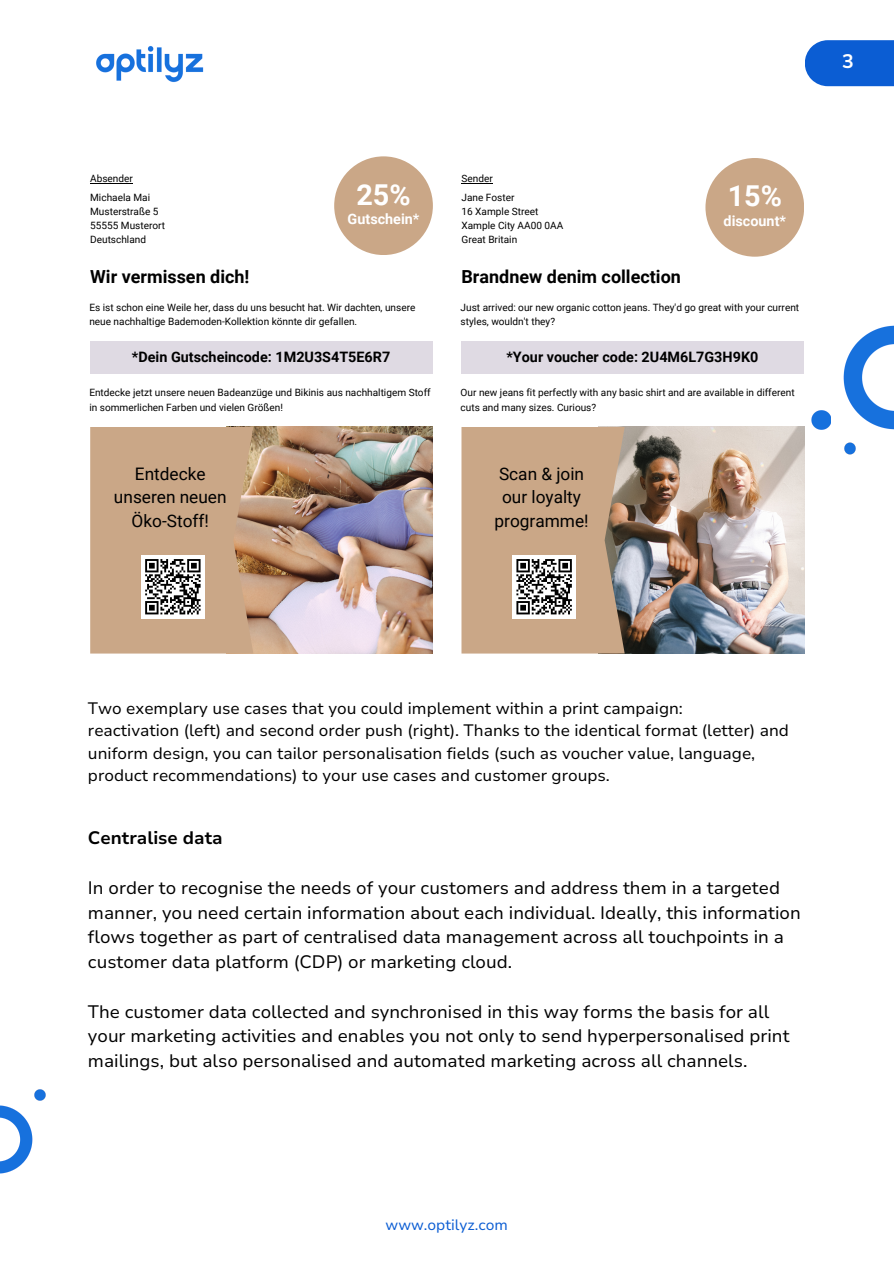
<style>
.page{position:relative;width:894px;height:1264px;background:#fff}
.page>*{position:absolute;margin:0;border:0;box-sizing:border-box;transform-origin:0 0}
.t1{font:700 28.8px "Roboto";color:#fff}
.t2{font:700 19.5px "Nunito Sans 10 pt";color:#fff}
.t3{font:18px/24.8px "Nunito Sans 10 pt";color:#000}
.t4{font:700 18px "Roboto";color:#000}
.t5{font:700 18px "Nunito Sans 10 pt";color:#000}
.t6{font:17.25px/23.7px "Roboto";color:#000;text-align:center}
.t7{font:16.5px/22.5px "Nunito Sans 10 pt";color:#000}
.t8{font:15px "Nunito Sans 10 pt";color:#0b5dd3}
.t9{font:700 14.4px "Roboto";color:#000}
.t10{font:700 14.4px "Roboto";color:#fff}
.t11{font:10.05px/14px "Roboto";color:#000}
</style>
<div class="page">
<img style="left:96px;top:46px;width:108px;height:36px">
<img style="left:0;top:1105px;width:33px;height:69px">
<svg style="left:34px;top:1089px;width:11px;height:12px"></svg>
<img style="left:624px;top:427px;width:180px;height:226px">
<div style="left:705px;top:158px;width:99px;height:99px;background:#caa787;border-radius:50%"></div>
<hr style="left:461px;top:183px;width:31px;height:1px;background:#000">
<div style="left:461px;top:341px;width:343px;height:33px;background:#dfdae3"></div>
<svg style="left:461px;top:427px;width:163px;height:226px;background:#c0a287"></svg>
<img style="left:253px;top:427px;width:179px;height:226px">
<div style="left:334px;top:156px;width:99px;height:99px;background:#caa787;border-radius:50%"></div>
<svg style="left:90px;top:427px;width:163px;height:226px;background:#c3a487"></svg>
<div style="left:90px;top:341px;width:343px;height:33px;background:#dfdae3"></div>
<hr style="left:90px;top:183px;width:43px;height:1px;background:#000">
<svg style="left:805px;top:40px;width:88px;height:46px;background:#1966d5"></svg>
<img style="left:843px;top:325px;width:50px;height:105px">
<img style="left:811px;top:410px;width:19px;height:19px">
<svg style="left:844px;top:442px;width:11px;height:13px"></svg>
<p class="t11" style="left:90px;top:172px;width:44px">Absender</p>
<p class="t11" style="left:90px;top:191px;width:76px">Michaela Mai<br>Musterstraße 5<br>55555 Musterort<br>Deutschland</p>
<h3 class="t4" style="left:90px;top:266px;width:161px">Wir vermissen dich!</h3>
<h1 class="t1" style="left:356px;top:178px;width:56px">25%</h1>
<h3 class="t10" style="left:347px;top:211px;width:73px">Gutschein*</h3>
<p class="t11" style="left:89px;top:300px;width:327px">Es ist schon eine Weile her, dass du uns besucht hat. Wir dachten, unsere neue nachhaltige Bademoden-Kollektion könnte dir gefallen.</p>
<h3 class="t9" style="left:132px;top:349px;width:260px">*Dein Gutscheincode: 1M2U3S4T5E6R7</h3>
<p class="t11" style="left:89px;top:386px;width:343px">Entdecke jetzt unsere neuen Badeanzüge und Bikinis aus nachhaltigem Stoff in sommerlichen Farben und vielen Größen!</p>
<h3 class="t6" style="left:114px;top:462px;width:114px">Entdecke unseren neuen<br>Öko-Stoff!</h3>
<p class="t11" style="left:461px;top:172px;width:33px">Sender</p>
<p class="t11" style="left:461px;top:191px;width:103px">Jane Foster<br>16 Xample Street<br>Xample City AA00 0AA<br>Great Britain</p>
<h1 class="t1" style="left:727px;top:179px;width:56px">15%</h1>
<h3 class="t10" style="left:723px;top:212px;width:64px">discount*</h3>
<h3 class="t4" style="left:461px;top:266px;width:221px">Brandnew denim collection</h3>
<p class="t11" style="left:460px;top:300px;width:340px">Just arrived: our new organic cotton jeans. They'd go great with your current styles, wouldn't they?</p>
<h3 class="t9" style="left:506px;top:349px;width:253px">*Your voucher code: 2U4M6L7G3H9K0</h3>
<p class="t11" style="left:460px;top:386px;width:335px">Our new jeans fit perfectly with any basic shirt and are available in different cuts and many sizes. Curious?</p>
<h3 class="t6" style="left:494px;top:462px;width:96px">Scan &amp; join our loyalty programme!</h3>
<h2 class="t2" style="left:842px;top:49px;width:13px">3</h2>
<p class="t7" style="left:88px;top:697px;width:702px">Two exemplary use cases that you could implement within a print campaign:<br>reactivation (left) and second order push (right). Thanks to the identical format (letter) and uniform design, you can tailor personalisation fields (such as voucher value, language, product recommendations) to your use cases and customer groups.</p>
<h3 class="t5" style="left:88px;top:826px;width:136px">Centralise data</h3>
<p class="t3" style="left:88px;top:875px;width:714px">In order to recognise the needs of your customers and address them in a targeted manner, you need certain information about each individual. Ideally, this information flows together as part of centralised data management across all touchpoints in a customer data platform (CDP) or marketing cloud.</p>
<p class="t3" style="left:88px;top:999px;width:703px">The customer data collected and synchronised in this way forms the basis for all your marketing activities and enables you not only to send hyperpersonalised print mailings, but also personalised and automated marketing across all channels.</p>
<h3 class="t8" style="left:385px;top:1215px;width:124px">www.optilyz.com</h3>
</div>
